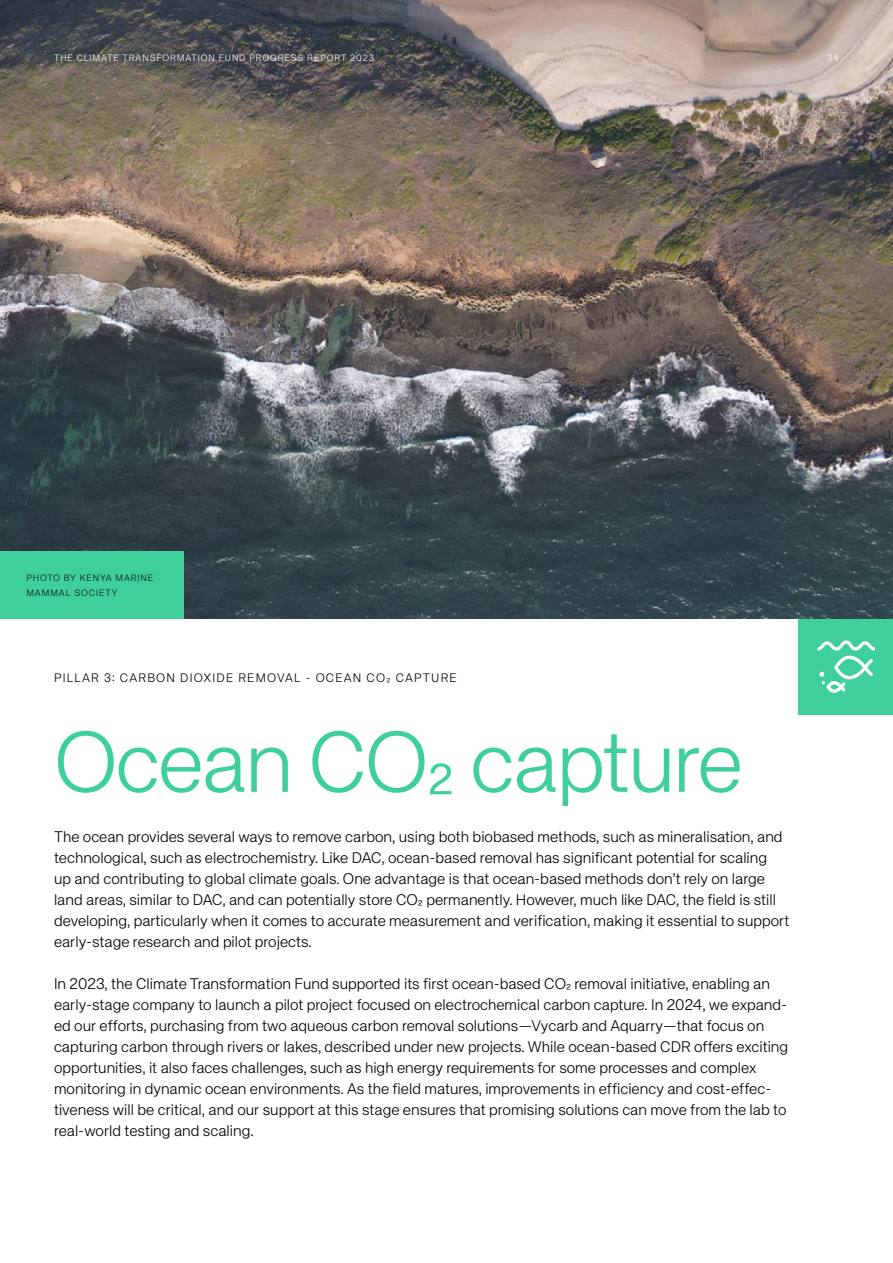
<style>
.page{position:relative;width:893px;height:1263px;background:#fff}
.page>*{position:absolute;margin:0;border:0;box-sizing:border-box;transform-origin:0 0}
.t1{font:300 84px "KH Teka";letter-spacing:-.025em;color:#3fcf9b}
.t2{font:300 15px/21px "KH Teka";color:#000}
.t3{font:300 12px "KH Teka";letter-spacing:.1em;color:#000}
.t4{font:300 9px "KH Teka";letter-spacing:.1em;color:#fff}
.t5{font:300 9px/15px "KH Teka";letter-spacing:.1em;color:#111}
</style>
<div class="page">
<img style="left:0;top:0;width:893px;height:619px">
<div style="left:799px;top:619px;width:94px;height:95px;background:#3fcf9b"></div>
<svg style="left:817px;top:640px;width:58px;height:53px"></svg>
<div style="left:0;top:551px;width:184px;height:68px;background:#3fcf9b"></div>
<p class="t4" style="left:54px;top:52px;width:321px">THE CLIMATE TRANSFORMATION FUND PROGRESS REPORT 2023</p>
<p class="t4" style="left:827px;top:52px;width:13px">34</p>
<p class="t5" style="left:26px;top:571px;width:128px">PHOTO BY KENYA MARINE<br>MAMMAL SOCIETY</p>
<p class="t3" style="left:54px;top:671px;width:404px">PILLAR 3: CARBON DIOXIDE REMOVAL - OCEAN CO₂ CAPTURE</p>
<h1 class="t1" style="left:54px;top:712px;width:690px">Ocean CO₂ capture</h1>
<p class="t2" style="left:54px;top:827px;width:737px">The ocean provides several ways to remove carbon, using both biobased methods, such as mineralisation, and technological, such as electrochemistry. Like DAC, ocean-based removal has significant potential for scaling<br>up and contributing to global climate goals. One advantage is that ocean-based methods don’t rely on large land areas, similar to DAC, and can potentially store CO₂ permanently. However, much like DAC, the field is still developing, particularly when it comes to accurate measurement and verification, making it essential to support early-stage research and pilot projects.</p>
<p class="t2" style="left:54px;top:974px;width:736px">In 2023, the Climate Transformation Fund supported its first ocean-based CO₂ removal initiative, enabling an early-stage company to launch a pilot project focused on electrochemical carbon capture. In 2024, we expand&shy;ed our efforts, purchasing from two aqueous carbon removal solutions—Vycarb and Aquarry—that focus on capturing carbon through rivers or lakes, described under new projects. While ocean-based CDR offers exciting opportunities, it also faces challenges, such as high energy requirements for some processes and complex monitoring in dynamic ocean environments. As the field matures, improvements in efficiency and cost-effec&shy;tiveness will be critical, and our support at this stage ensures that promising solutions can move from the lab to real-world testing and scaling.</p>
</div>
